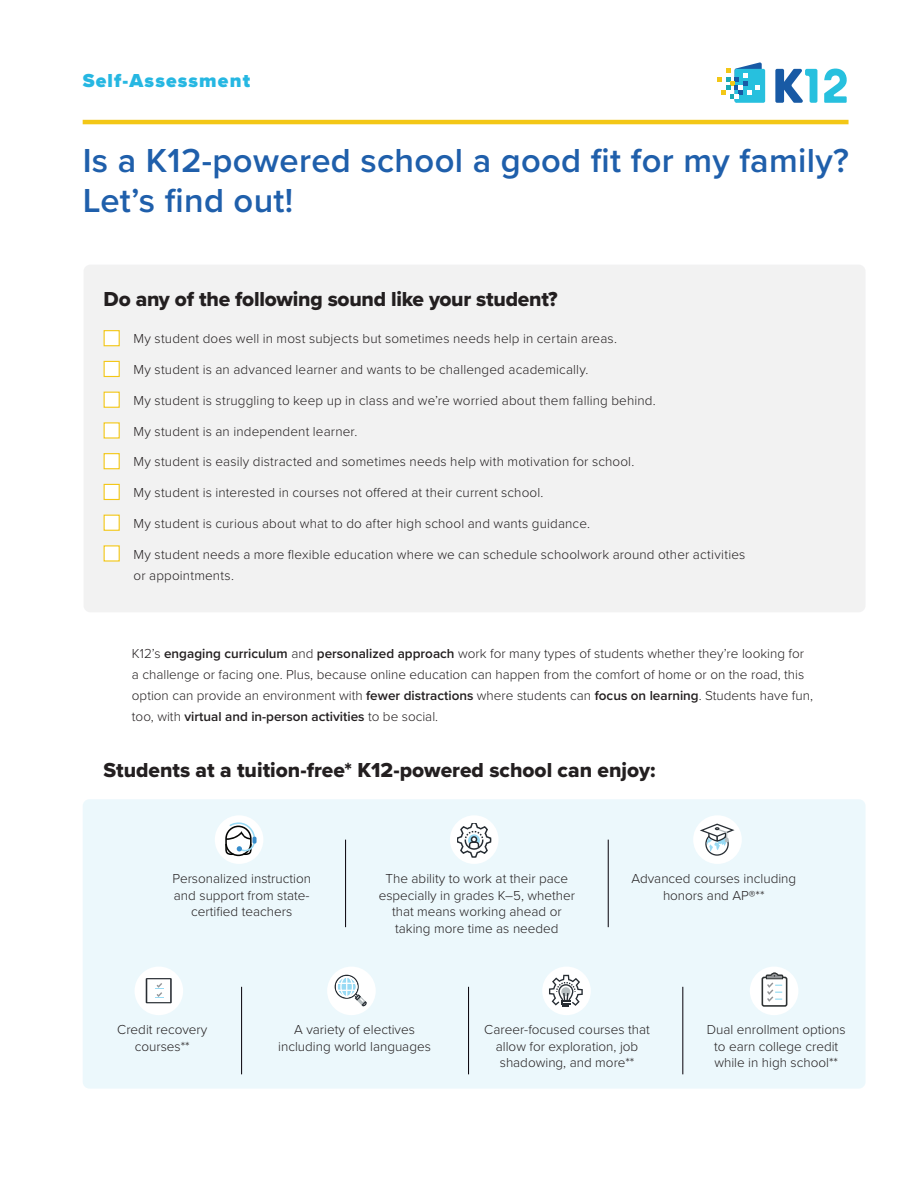
<style>
.page{position:relative;width:918px;height:1188px;background:#fff}
.page>*{position:absolute;margin:0;border:0;box-sizing:border-box;transform-origin:0 0}
.t1{font:600 34.5px/40.5px "Proxima Nova";letter-spacing:.01em;color:#1f5fab}
.Body_Copy{font:21px "Proxima Nova Extrabld";color:#231f20}
.t2{font:900 19.5px "Proxima Nova";letter-spacing:.06em;color:#26b7e2}
.Body_Copy-2{font:300 13.5px/16.5px "Proxima Nova";color:#231f20;text-align:center}
.s1{font-weight:600}
</style>
<div class="page">
<div style="left:83px;top:799px;width:783px;height:290px;background:#ecf8fc;border-radius:7px"></div>
<hr style="left:83px;top:120px;width:766px;height:4px;background:#f3c716">
<div style="left:84px;top:265px;width:782px;height:347px;background:#f2f2f2;border-radius:7px"></div>
<svg style="left:775px;top:69px;width:42px;height:34px"></svg>
<svg style="left:824px;top:69px;width:23px;height:34px"></svg>
<div style="left:735px;top:69px;width:30px;height:34px;background:#27c0de;border-radius:2px"></div>
<svg style="left:718px;top:62px;width:44px;height:40px"></svg>
<div style="left:104px;top:330px;width:16px;height:16px;background:#fff;border:1px solid #f3c716"></div>
<div style="left:104px;top:361px;width:16px;height:16px;background:#fff;border:1px solid #f3c716"></div>
<div style="left:104px;top:392px;width:16px;height:16px;background:#fff;border:1px solid #f3c716"></div>
<div style="left:104px;top:422px;width:16px;height:17px;background:#fff;border:1px solid #f3c716"></div>
<div style="left:104px;top:453px;width:16px;height:16px;background:#fff;border:1px solid #f3c716"></div>
<div style="left:104px;top:484px;width:16px;height:16px;background:#fff;border:1px solid #f3c716"></div>
<div style="left:104px;top:515px;width:16px;height:16px;background:#fff;border:1px solid #f3c716"></div>
<div style="left:104px;top:545px;width:16px;height:17px;background:#fff;border:1px solid #f3c716"></div>
<hr style="left:345px;top:840px;width:1px;height:87px;background:#050008">
<hr style="left:608px;top:840px;width:1px;height:87px;background:#050008">
<hr style="left:241px;top:987px;width:1px;height:87px;background:#050008">
<hr style="left:468px;top:987px;width:1px;height:87px;background:#050008">
<hr style="left:683px;top:987px;width:1px;height:87px;background:#050008">
<div style="left:135px;top:967px;width:48px;height:48px;background:#fff;border-radius:50%"></div>
<svg style="left:146px;top:978px;width:26px;height:25px"></svg>
<div style="left:693px;top:815px;width:49px;height:49px;background:#fff;border-radius:50%"></div>
<svg style="left:700px;top:824px;width:35px;height:32px"></svg>
<div style="left:215px;top:815px;width:48px;height:49px;background:#fff;border-radius:50%"></div>
<svg style="left:225px;top:822px;width:32px;height:34px"></svg>
<div style="left:450px;top:815px;width:49px;height:49px;background:#fff;border-radius:50%"></div>
<svg style="left:457px;top:823px;width:34px;height:35px"></svg>
<div style="left:327px;top:967px;width:49px;height:48px;background:#fff;border-radius:50%"></div>
<svg style="left:335px;top:975px;width:32px;height:31px"></svg>
<div style="left:542px;top:967px;width:49px;height:48px;background:#fff;border-radius:50%"></div>
<svg style="left:549px;top:975px;width:34px;height:32px"></svg>
<div style="left:750px;top:967px;width:48px;height:48px;background:#fff;border-radius:50%"></div>
<svg style="left:761px;top:972px;width:27px;height:35px"></svg>
<p class="t2" style="left:83px;top:65px;width:169px">Self-Assessment</p>
<p class="t1" style="left:83px;top:139px;width:768px">Is a K12-powered school a good fit for my family?<br>Let’s find out!</p>
<p class="Body_Copy" style="left:104px;top:283px;width:456px">Do any of the following sound like your student?</p>
<p class="Body_Copy-2" style="left:134px;top:330px;width:485px">My student does well in most subjects but sometimes needs help in certain areas.</p>
<p class="Body_Copy-2" style="left:134px;top:361px;width:456px">My student is an advanced learner and wants to be challenged academically.</p>
<p class="Body_Copy-2" style="left:134px;top:391px;width:524px">My student is struggling to keep up in class and we’re worried about them falling behind.</p>
<p class="Body_Copy-2" style="left:134px;top:422px;width:225px">My student is an independent learner.</p>
<p class="Body_Copy-2" style="left:134px;top:453px;width:502px">My student is easily distracted and sometimes needs help with motivation for school.</p>
<p class="Body_Copy-2" style="left:134px;top:484px;width:411px">My student is interested in courses not offered at their current school.</p>
<p class="Body_Copy-2" style="left:134px;top:514px;width:458px">My student is curious about what to do after high school and wants guidance.</p>
<p class="Body_Copy-2" style="left:134px;top:543px;width:613px;line-height:21px;text-align:left">My student needs a more flexible education where we can schedule schoolwork around other activities or appointments.</p>
<p class="Body_Copy-2" style="left:132px;top:643px;width:683px;line-height:21px;text-align:left">K12’s <span class="s1">engaging curriculum</span> and <span class="s1">personalized approach</span> work for many types of students whether they’re looking for a challenge or facing one. Plus, because online education can happen from the comfort of home or on the road, this option can provide an environment with <span class="s1">fewer distractions</span> where students can <span class="s1">focus on learning</span>. Students have fun, too, with <span class="s1">virtual and in-person activities</span> to be social.</p>
<p class="Body_Copy" style="left:104px;top:755px;width:554px">Students at a tuition-free* K12-powered school can enjoy:</p>
<p class="Body_Copy-2" style="left:172px;top:870px;width:140px">Personalized instruction and support from state&shy;certified teachers</p>
<p class="Body_Copy-2" style="left:379px;top:870px;width:198px">The ability to work at their pace especially in grades K–5, whether that means working ahead or taking more time as needed</p>
<p class="Body_Copy-2" style="left:631px;top:870px;width:166px">Advanced courses including honors and AP®**</p>
<p class="Body_Copy-2" style="left:117px;top:1021px;width:92px">Credit recovery courses**</p>
<p class="Body_Copy-2" style="left:278px;top:1021px;width:154px">A variety of electives including world languages</p>
<p class="Body_Copy-2" style="left:484px;top:1021px;width:167px">Career-focused courses that allow for exploration, job shadowing, and more**</p>
<p class="Body_Copy-2" style="left:707px;top:1021px;width:140px">Dual enrollment options to earn college credit while in high school**</p>
</div>
